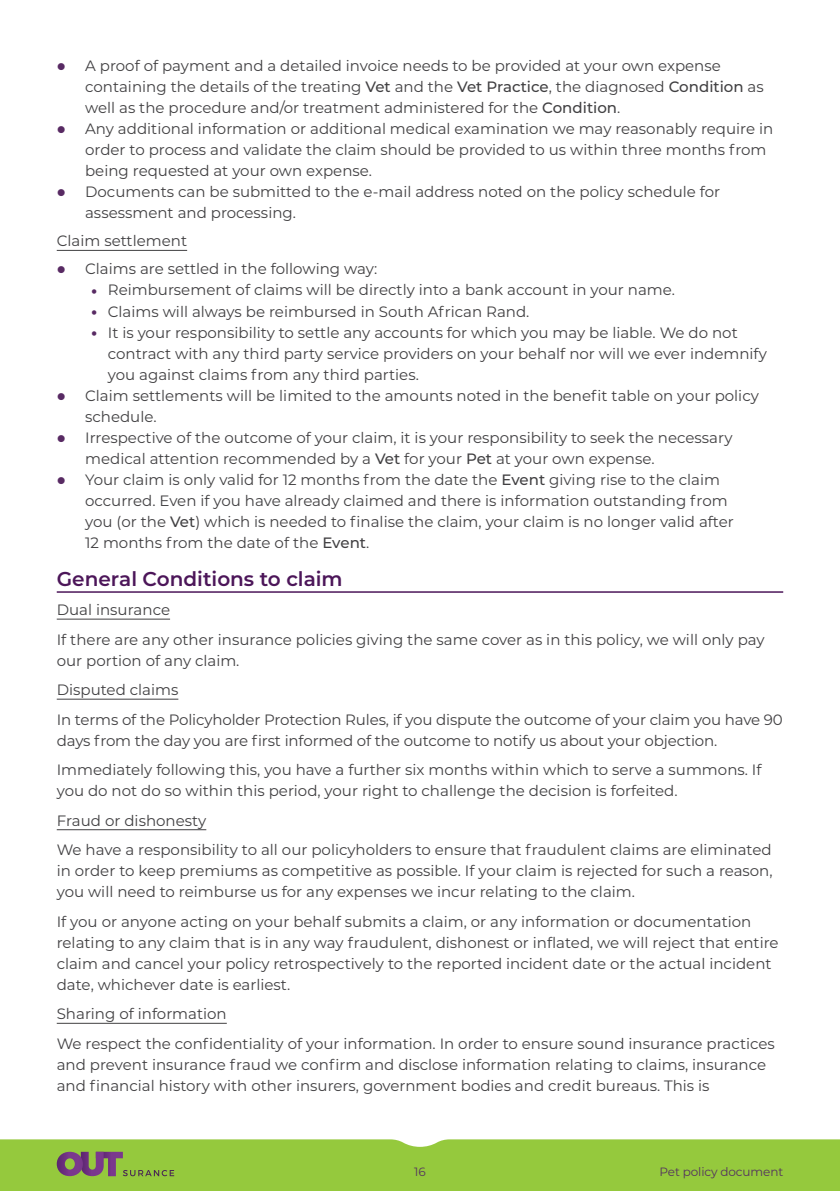
<style>
.page{position:relative;width:840px;height:1191px;background:#fff}
.page>*{position:absolute;margin:0;border:0;box-sizing:border-box;transform-origin:0 0}
.t1{font:600 20px "Montserrat";color:#4c1659}
.t2{font:15px/21px "Montserrat";color:#414042}
.t3{font:12px "Montserrat";letter-spacing:-.01em;color:#54335e}
.s1{font-weight:500}
</style>
<div class="page">
<div style="left:0;top:1139px;width:839px;height:52px;background:#95c93d"></div>
<svg style="left:57px;top:1151px;width:117px;height:25px;background:#858d58"></svg>
<hr style="left:57px;top:250px;width:130px;height:1px;background:#414042">
<hr style="left:57px;top:591px;width:725px;height:2px;background:#4c1659">
<hr style="left:57px;top:618px;width:113px;height:1px;background:#414042">
<hr style="left:57px;top:698px;width:121px;height:1px;background:#414042">
<hr style="left:57px;top:829px;width:149px;height:1px;background:#414042">
<hr style="left:57px;top:1022px;width:170px;height:1px;background:#414042">
<p class="t2" style="left:85px;top:55px;width:689px">A proof of payment and a detailed invoice needs to be provided at your own expense containing the details of the treating <span class="s1">Vet</span> and the <span class="s1">Vet Practice</span>, the diagnosed <span class="s1">Condition</span> as well as the procedure and/or treatment administered for the <span class="s1">Condition</span>.<br>Any additional information or additional medical examination we may reasonably require in order to process and validate the claim should be provided to us within three months from being requested at your own expense.<br>Documents can be submitted to the e-mail address noted on the policy schedule for assessment and processing.</p>
<p class="t2" style="left:85px;top:226px;width:293px;line-height:28px;text-indent:-28px">Claim settlement<br>Claims are settled in the following way:</p>
<p class="t2" style="left:108px;top:279px;width:568px">Reimbursement of claims will be directly into a bank account in your name.</p>
<p class="t2" style="left:108px;top:300px;width:423px">Claims will always be reimbursed in South African Rand.</p>
<p class="t2" style="left:108px;top:321px;width:631px">It is your responsibility to settle any accounts for which you may be liable. We do not</p>
<p class="t2" style="left:108px;top:342px;width:660px">contract with any third party service providers on your behalf nor will we ever indemnify</p>
<p class="t2" style="left:108px;top:363px;width:312px">you against claims from any third parties.</p>
<p class="t2" style="left:85px;top:384px;width:674px">Claim settlements will be limited to the amounts noted in the benefit table on your policy</p>
<p class="t2" style="left:85px;top:405px;width:73px">schedule.</p>
<p class="t2" style="left:85px;top:426px;width:648px">Irrespective of the outcome of your claim, it is your responsibility to seek the necessary</p>
<p class="t2" style="left:85px;top:447px;width:570px">medical attention recommended by a <span class="s1">Vet</span> for your <span class="s1">Pet</span> at your own expense.</p>
<p class="t2" style="left:85px;top:468px;width:636px">Your claim is only valid for 12 months from the date the <span class="s1">Event</span> giving rise to the claim</p>
<p class="t2" style="left:85px;top:489px;width:643px">occurred. Even if you have already claimed and there is information outstanding from</p>
<p class="t2" style="left:85px;top:510px;width:650px">you (or the <span class="s1">Vet</span>) which is needed to finalise the claim, your claim is no longer valid after</p>
<p class="t2" style="left:85px;top:531px;width:285px">12 months from the date of the <span class="s1">Event</span>.</p>
<h1 class="t1" style="left:57px;top:564px;width:287px">General Conditions to claim</h1>
<p class="t2" style="left:57px;top:594px;width:709px;line-height:29.6px">Dual insurance<br>If there are any other insurance policies giving the same cover as in this policy, we will only pay</p>
<p class="t2" style="left:57px;top:645px;width:727px;line-height:29.6px">our portion of any claim.<br>Disputed claims<br>In terms of the Policyholder Protection Rules, if you dispute the outcome of your claim you have 90</p>
<p class="t2" style="left:57px;top:725px;width:706px;line-height:29.6px">days from the day you are first informed of the outcome to notify us about your objection.<br>Immediately following this, you have a further six months within which to serve a summons. If</p>
<p class="t2" style="left:57px;top:775px;width:716px;line-height:29.6px">you do not do so within this period, your right to challenge the decision is forfeited.<br>Fraud or dishonesty<br>We have a responsibility to all our policyholders to ensure that fraudulent claims are eliminated</p>
<p class="t2" style="left:57px;top:860px;width:717px">in order to keep premiums as competitive as possible. If your claim is rejected for such a reason, you will need to reimburse us for any expenses we incur relating to the claim.</p>
<p class="t2" style="left:57px;top:910px;width:723px">If you or anyone acting on your behalf submits a claim, or any information or documentation relating to any claim that is in any way fraudulent, dishonest or inflated, we will reject that entire claim and cancel your policy retrospectively to the reported incident date or the actual incident date, whichever date is earliest.</p>
<p class="t2" style="left:57px;top:998px;width:719px;line-height:29.6px">Sharing of information<br>We respect the confidentiality of your information. In order to ensure sound insurance practices</p>
<p class="t2" style="left:57px;top:1053px;width:710px">and prevent insurance fraud we confirm and disclose information relating to claims, insurance and financial history with other insurers, government bodies and credit bureaus. This is</p>
<p class="t3" style="left:414px;top:1163px;width:13px">16</p>
<p class="t3" style="left:659px;top:1163px;width:125px">Pet policy document</p>
</div>
